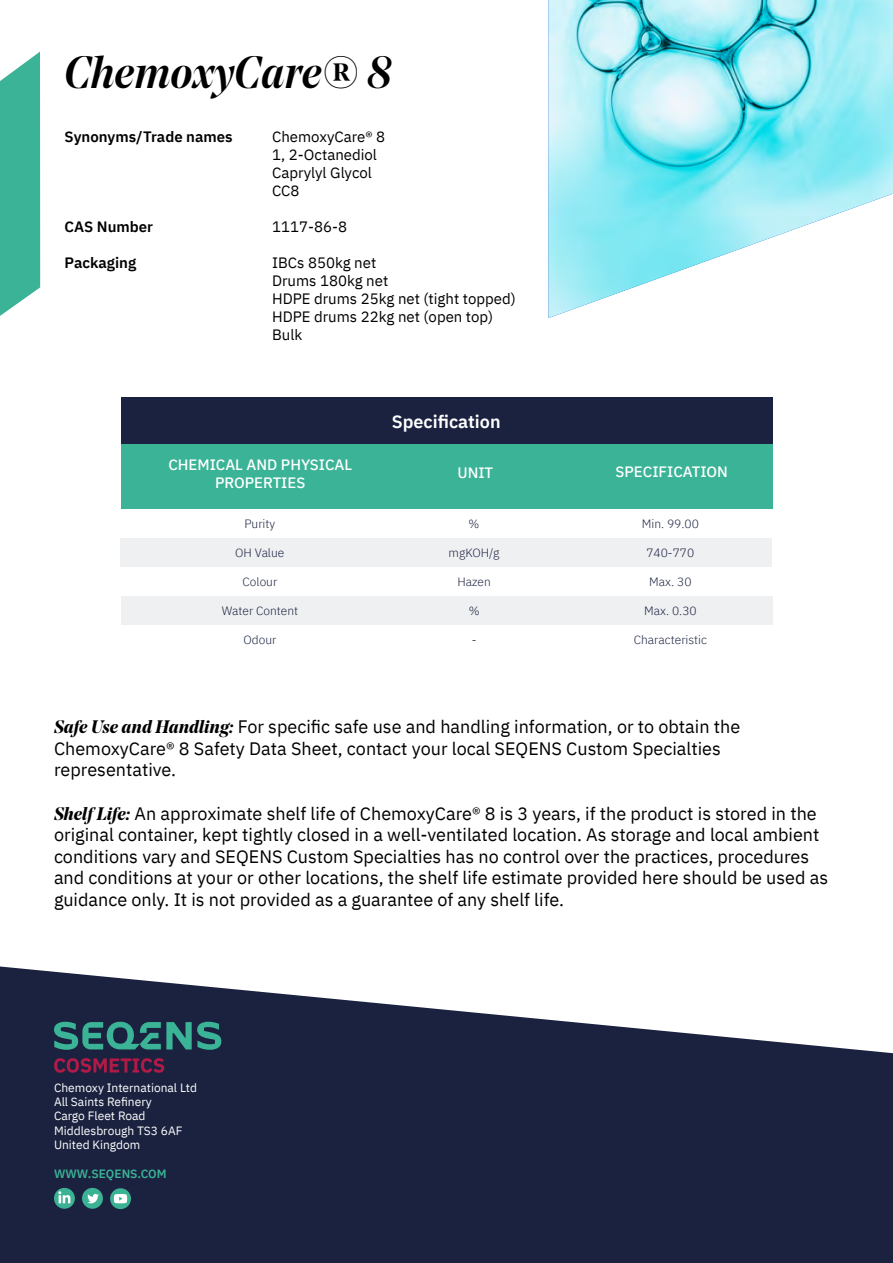
<style>
.page{position:relative;width:893px;height:1263px;background:#fff}
.page>*{position:absolute;margin:0;border:0;box-sizing:border-box;transform-origin:0 0}
.t1{font:italic 500 45px "Noe Display";color:#000}
.t2{font:18px/21.6px "IBM Plex Sans";color:#000}
.t3{font:600 18px "IBM Plex Sans";color:#fff}
.t4{font:15px/18px "IBM Plex Sans";color:#000}
.t5{font:500 15px/18px "IBM Plex Sans";color:#fff;text-align:center}
.t6{font:600 15px "IBM Plex Sans";color:#000}
.t7{font:300 12px "IBM Plex Sans";color:#1b2240}
.t8{font:12px/14.4px "IBM Plex Sans";color:#fff}
.t9{font:600 12px "IBM Plex Sans";color:#3ab396}
.s1{font-family:"Noe Display";font-weight:700;font-style:italic}
</style>
<div class="page">
<svg style="left:0;top:52px;width:40px;height:264px;background:#4fbba1"></svg>
<div style="left:121px;top:444px;width:651px;height:65px;background:#3ab396"></div>
<div style="left:121px;top:397px;width:651px;height:47px;background:#1b2240"></div>
<img style="left:548px;top:0;width:345px;height:318px">
<svg style="left:0;top:966px;width:893px;height:297px;fill:#1b2240"></svg>
<div style="left:82px;top:1188px;width:21px;height:21px;background:#3bb294;border-radius:50%"></div>
<svg style="left:87px;top:1194px;width:12px;height:9px"></svg>
<svg style="left:54px;top:1188px;width:21px;height:21px"></svg>
<svg style="left:58px;top:1191px;width:12px;height:12px"></svg>
<div style="left:110px;top:1188px;width:21px;height:21px;background:#3bb294;border-radius:50%"></div>
<svg style="left:114px;top:1194px;width:13px;height:9px"></svg>
<div style="left:121px;top:538px;width:651px;height:29px;background:#eff0f2"></div>
<div style="left:121px;top:596px;width:651px;height:29px;background:#eff0f2"></div>
<svg style="left:54px;top:1022px;width:167px;height:28px;background:#2b6e6d"></svg>
<svg style="left:54px;top:1058px;width:110px;height:15px;background:#601e43"></svg>
<h1 class="t1" style="left:65px;top:44px;width:328px">ChemoxyCare® 8</h1>
<p class="t6" style="left:65px;top:125px;width:169px">Synonyms/Trade names</p>
<p class="t6" style="left:65px;top:215px;width:90px">CAS Number</p>
<p class="t6" style="left:65px;top:251px;width:73px">Packaging</p>
<p class="t4" style="left:272px;top:126px;width:115px">ChemoxyCare® 8<br>1, 2-Octanediol<br>Caprylyl Glycol<br>CC8</p>
<p class="t4" style="left:272px;top:216px;width:76px">1117-86-8</p>
<p class="t4" style="left:272px;top:252px;width:245px">IBCs 850kg net<br>Drums 180kg net<br>HDPE drums 25kg net (tight topped)<br>HDPE drums 22kg net (open top)<br>Bulk</p>
<p class="t3" style="left:392px;top:408px;width:110px">Specification</p>
<p class="t5" style="left:168px;top:455px;width:185px">CHEMICAL AND PHYSICAL<br>PROPERTIES</p>
<p class="t5" style="left:457px;top:462px;width:37px">UNIT</p>
<p class="t7" style="left:244px;top:515px;width:32px">Purity</p>
<p class="t7" style="left:469px;top:515px;width:12px">%</p>
<p class="t5" style="left:615px;top:461px;width:114px">SPECIFICATION</p>
<p class="t7" style="left:642px;top:515px;width:59px">Min. 99.00</p>
<p class="t7" style="left:235px;top:544px;width:51px">OH Value</p>
<p class="t7" style="left:449px;top:544px;width:52px">mgKOH/g</p>
<p class="t7" style="left:646px;top:544px;width:49px">740-770</p>
<p class="t7" style="left:243px;top:573px;width:36px">Colour</p>
<p class="t7" style="left:457px;top:573px;width:35px">Hazen</p>
<p class="t7" style="left:649px;top:573px;width:44px">Max. 30</p>
<p class="t7" style="left:222px;top:602px;width:78px">Water Content</p>
<p class="t7" style="left:469px;top:602px;width:12px">%</p>
<p class="t7" style="left:644px;top:602px;width:54px">Max. 0.30</p>
<p class="t7" style="left:243px;top:631px;width:34px">Odour</p>
<p class="t7" style="left:472px;top:631px;width:6px">-</p>
<p class="t7" style="left:634px;top:631px;width:75px">Characteristic</p>
<p class="t2" style="left:54px;top:714px;width:688px"><span class="s1">Safe Use and Handling:</span> For specific safe use and handling information, or to obtain the<br>ChemoxyCare® 8 Safety Data Sheet, contact your local SEQENS Custom Specialties representative.</p>
<p class="t2" style="left:54px;top:801px;width:776px"><span class="s1">Shelf Life:</span> An approximate shelf life of ChemoxyCare® 8 is 3 years, if the product is stored in the original container, kept tightly closed in a well-ventilated location. As storage and local ambient conditions vary and SEQENS Custom Specialties has no control over the practices, procedures and conditions at your or other locations, the shelf life estimate provided here should be used as guidance only. It is not provided as a guarantee of any shelf life.</p>
<p class="t8" style="left:54px;top:1079px;width:145px">Chemoxy International Ltd<br>All Saints Refinery<br>Cargo Fleet Road<br>Middlesbrough TS3 6AF<br>United Kingdom</p>
<p class="t9" style="left:54px;top:1164px;width:114px">WWW.SEQENS.COM</p>
</div>
